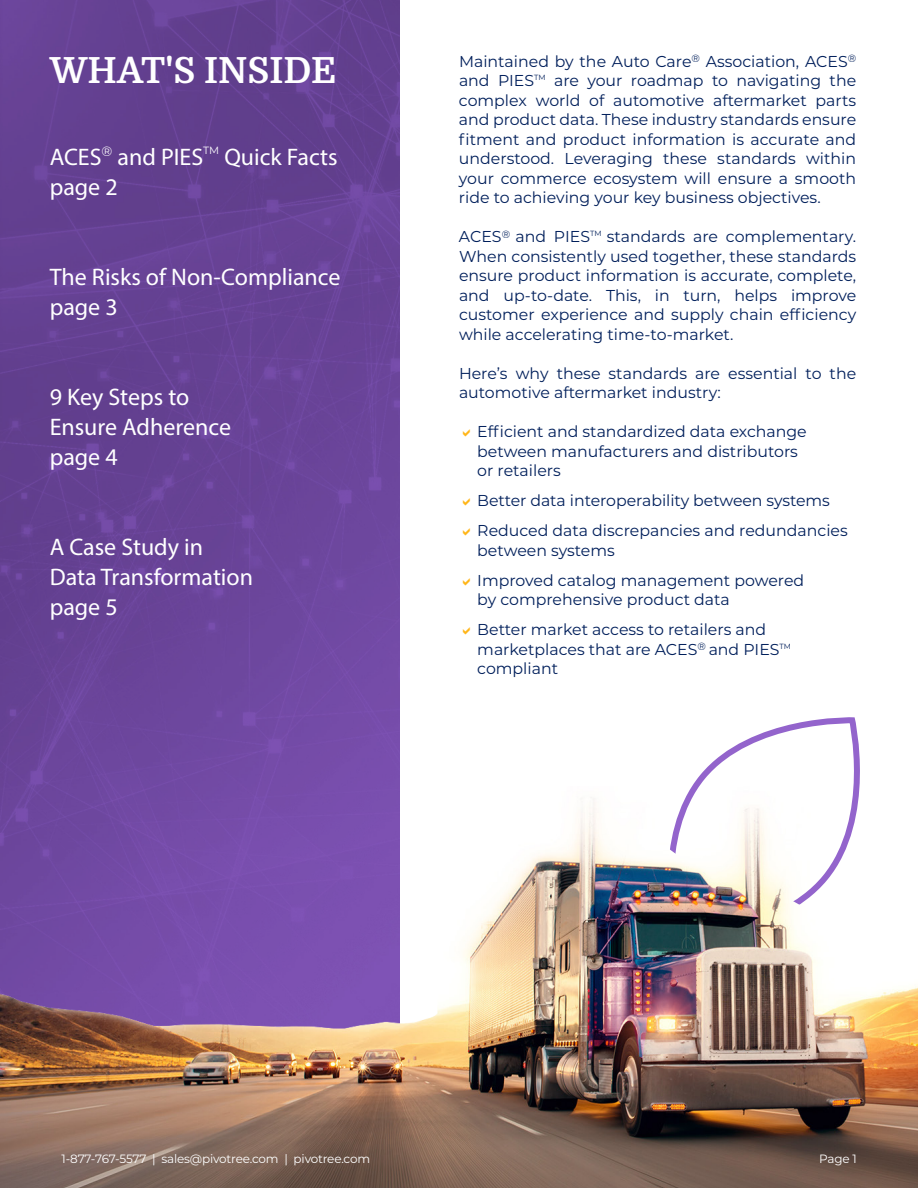
<style>
.page{position:relative;width:918px;height:1188px;background:#fff}
.page>*{position:absolute;margin:0;border:0;box-sizing:border-box;transform-origin:0 0}
.t1{font:36px "Domine";color:#fff}
.t2{font:24px/30px "Myriad Pro";color:#fff}
.t3{font:15.75px/19.5px "Montserrat";color:#001f5b}
.t4{font:12px "Montserrat";letter-spacing:-.015em;color:#fff}
.t5{font:10.5px "Montserrat";color:#fff}
</style>
<div class="page">
<svg style="left:0;top:0;width:400px;height:786px;background:#674396"></svg>
<img style="left:0;top:786px;width:918px;height:402px">
<svg style="left:656px;top:717px;width:218px;height:202px"></svg>
<h1 class="t1" style="left:50px;top:50px;width:288px">WHAT'S INSIDE</h1>
<h2 class="t2" style="left:50px;top:141px;width:155px">ACES<sup>®</sup> and PIES</h2>
<p class="t5" style="left:203px;top:143px;width:18px">TM</p>
<h2 class="t2" style="left:224px;top:141px;width:115px">Quick Facts</h2>
<h2 class="t2" style="left:50px;top:171px;width:70px">page 2</h2>
<h2 class="t2" style="left:50px;top:261px;width:292px">The Risks of Non-Compliance page 3</h2>
<h2 class="t2" style="left:50px;top:381px;width:183px">9 Key Steps to<br>Ensure Adherence page 4</h2>
<h2 class="t2" style="left:50px;top:531px;width:205px">A Case Study in<br>Data Transformation page 5</h2>
<p class="t3" style="left:459px;top:51px;width:399px;text-align:justify">Maintained by the Auto Care<sup>®</sup> Association, ACES<sup>® </sup>and PIES<sup>TM</sup> are your roadmap to navigating the complex world of automotive aftermarket parts and product data. These industry standards ensure fitment and product information is accurate and understood. Leveraging these standards within your commerce ecosystem will ensure a smooth ride to achieving your key business objectives.</p>
<p class="t3" style="left:459px;top:226px;width:399px;text-align:justify">ACES<sup>®</sup> and PIES<sup>TM</sup> standards are complementary.<br>When consistently used together, these standards ensure product information is accurate, complete, and up-to-date. This, in turn, helps improve customer experience and supply chain efficiency while accelerating time-to-market.</p>
<p class="t3" style="left:459px;top:363px;width:399px">Here’s why these standards are essential to the automotive aftermarket industry:</p>
<p class="t3" style="left:477px;top:421px;width:331px">Efficient and standardized data exchange between manufacturers and distributors or retailers</p>
<p class="t3" style="left:477px;top:485px;width:372px;line-height:30px">Better data interoperability between systems<br>Reduced data discrepancies and redundancies</p>
<p class="t3" style="left:477px;top:534px;width:328px;line-height:30px">between systems<br>Improved catalog management powered</p>
<p class="t3" style="left:477px;top:584px;width:290px;line-height:30px">by comprehensive product data<br>Better market access to retailers and</p>
<p class="t3" style="left:477px;top:639px;width:315px">marketplaces that are ACES<sup>®</sup> and PIES<sup>TM </sup>compliant</p>
<p class="t4" style="left:62px;top:1151px;width:310px">1-877-767-5577 | sales@pivotree.com | pivotree.com</p>
<p class="t4" style="left:819px;top:1151px;width:39px">Page 1</p>
</div>
